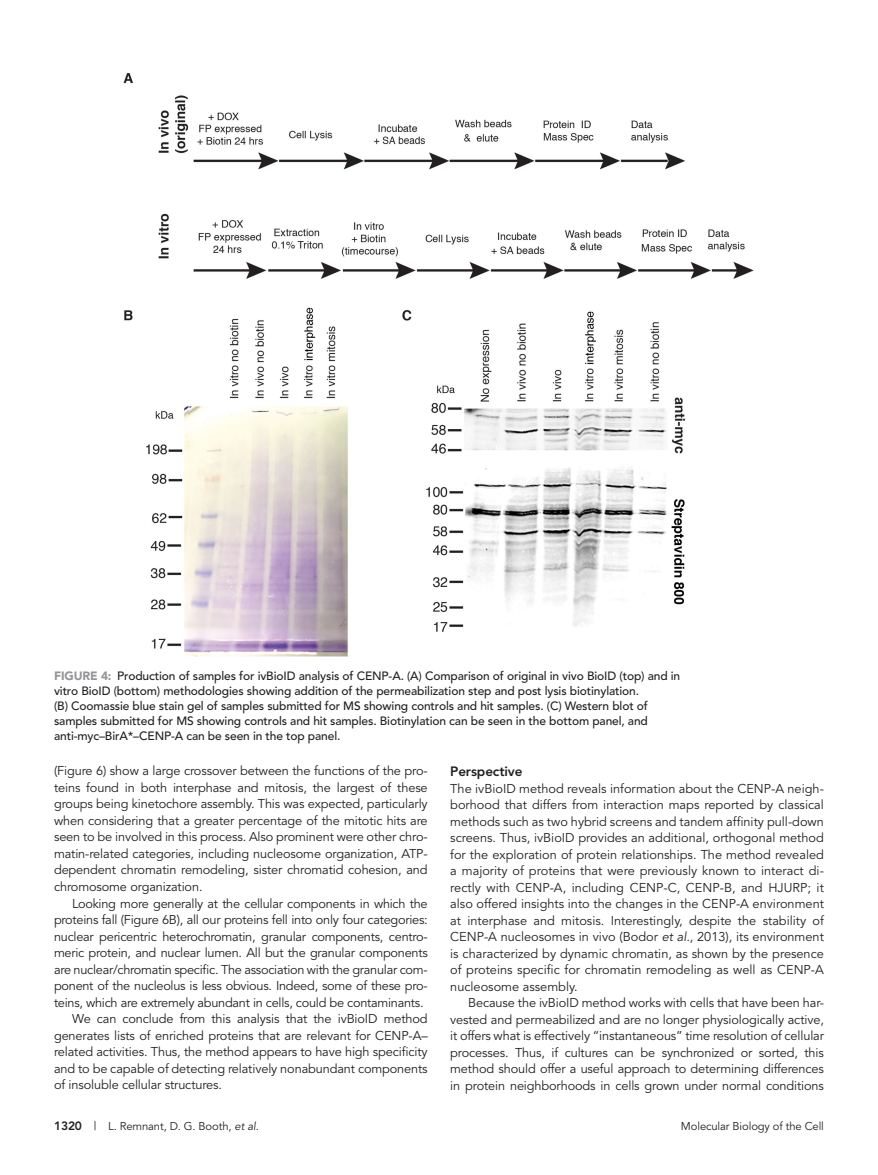
<style>
.page{position:relative;width:878px;height:1175px;background:#fff}
.page>*{position:absolute;margin:0;border:0;box-sizing:border-box;transform-origin:0 0}
.t1{font:800 13.5px "Avenir";letter-spacing:-.01em;color:#231f20}
.ParaFL{font:12.75px/16.5px "Avenir";letter-spacing:-.01em;color:#231f20;text-align:justify}
.Para{font:12.75px/16.5px "Avenir";letter-spacing:-.01em;color:#231f20;text-align:justify}
.FigCaption_35_5p{font:500 12px/15px "Avenir";letter-spacing:-.01em;color:#231f20}
.t2{font:11.25px "Avenir";letter-spacing:-.01em;color:#231f20}
.s1{font-weight:900;color:#939598}
.s2{font-style:italic}
.s3{font-weight:800;font-size:12px}
.s4{font-size:12px}
</style>
<div class="page">
<img style="left:124px;top:73px;width:630px;height:583px">
<p class="FigCaption_35_5p" style="left:54px;top:669px;width:627px"><span class="s1">FIGURE 4:</span> Production of samples for ivBioID analysis of CENP-A. (A) Comparison of original in vivo BioID (top) and in vitro BioID (bottom) methodologies showing addition of the permeabilization step and post lysis biotinylation.<br>(B) Coomassie blue stain gel of samples submitted for MS showing controls and hit samples. (C) Western blot of samples submitted for MS showing controls and hit samples. Biotinylation can be seen in the bottom panel, and anti-myc–BirA*–CENP-A can be seen in the top panel.</p>
<p class="ParaFL" style="left:54px;top:763px;width:375px">(Figure 6) show a large crossover between the functions of the pro&shy;teins found in both interphase and mitosis, the largest of these groups being kinetochore assembly. This was expected, particularly when considering that a greater percentage of the mitotic hits are seen to be involved in this process. Also prominent were other chro&shy;matin-related categories, including nucleosome organization, ATP&shy;dependent chromatin remodeling, sister chromatid cohesion, and chromosome organization.</p>
<p class="Para" style="left:54px;top:895px;width:375px;text-indent:18px">Looking more generally at the cellular components in which the proteins fall (Figure 6B), all our proteins fell into only four categories: nuclear pericentric heterochromatin, granular components, centro&shy;meric protein, and nuclear lumen. All but the granular components are nuclear/chromatin specific. The association with the granular com&shy;ponent of the nucleolus is less obvious. Indeed, some of these pro&shy;teins, which are extremely abundant in cells, could be contaminants.</p>
<p class="Para" style="left:54px;top:1010px;width:375px;text-indent:18px">We can conclude from this analysis that the ivBioID method generates lists of enriched proteins that are relevant for CENP-A– related activities. Thus, the method appears to have high specificity and to be capable of detecting relatively nonabundant components of insoluble cellular structures.</p>
<h2 class="t1" style="left:450px;top:763px;width:74px">Perspective</h2>
<p class="ParaFL" style="left:450px;top:780px;width:375px">The ivBioID method reveals information about the CENP-A neigh&shy;borhood that differs from interaction maps reported by classical methods such as two hybrid screens and tandem affinity pull-down screens. Thus, ivBioID provides an additional, orthogonal method for the exploration of protein relationships. The method revealed a majority of proteins that were previously known to interact di&shy;rectly with CENP-A, including CENP-C, CENP-B, and HJURP; it also offered insights into the changes in the CENP-A environment at interphase and mitosis. Interestingly, despite the stability of CENP-A nucleosomes in vivo (Bodor <span class="s2">et al.</span>, 2013), its environment is characterized by dynamic chromatin, as shown by the presence of proteins specific for chromatin remodeling as well as CENP-A nucleosome assembly.</p>
<p class="Para" style="left:450px;top:994px;width:375px;text-indent:18px">Because the ivBioID method works with cells that have been har&shy;vested and permeabilized and are no longer physiologically active, it offers what is effectively “instantaneous” time resolution of cellular processes. Thus, if cultures can be synchronized or sorted, this method should offer a useful approach to determining differences in protein neighborhoods in cells grown under normal conditions</p>
<p class="t2" style="left:54px;top:1119px;width:206px"><span class="s3">1320</span> <span class="s4">|</span> L. Remnant, D. G. Booth, <span class="s2">et al</span>.</p>
<p class="t2" style="left:681px;top:1119px;width:144px">Molecular Biology of the Cell</p>
</div>
